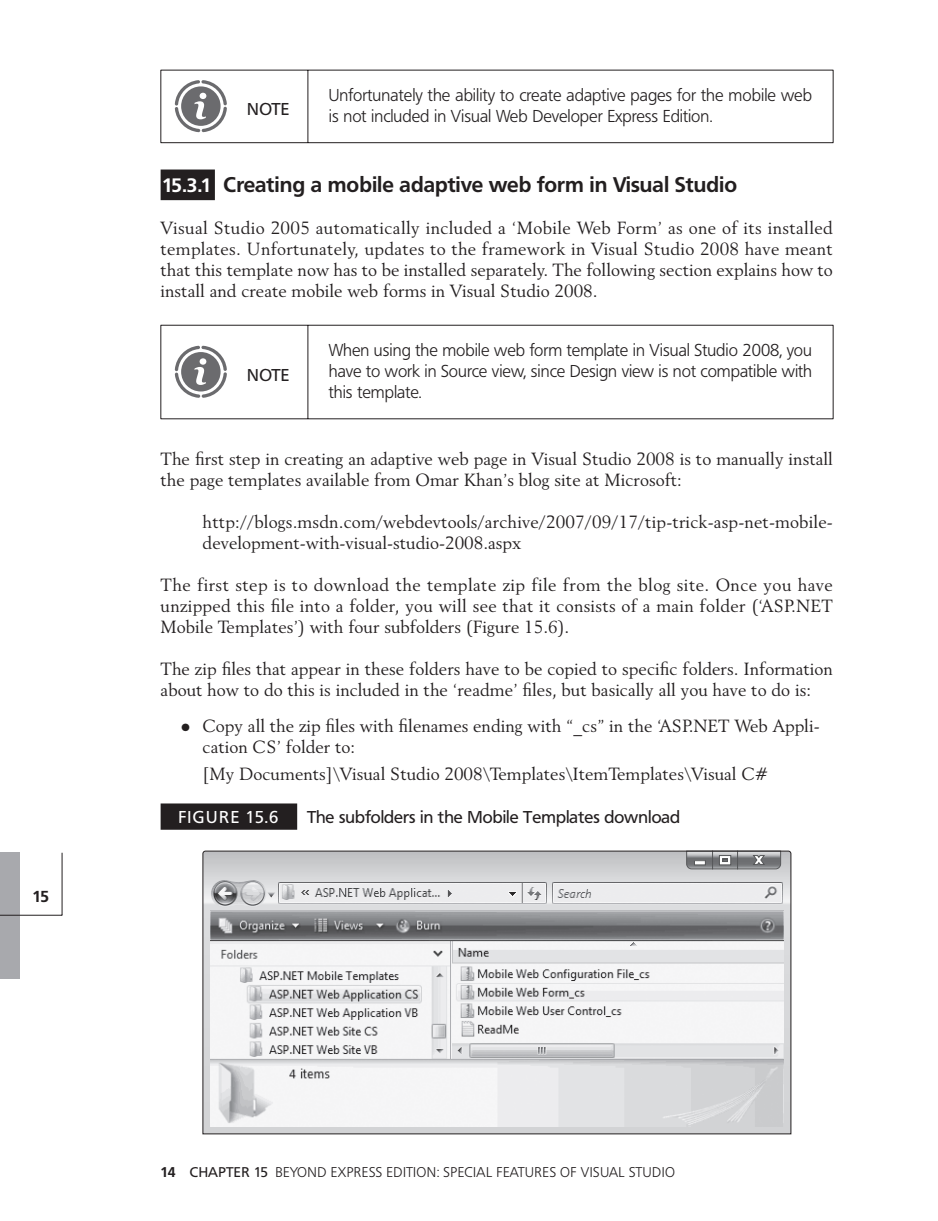
<style>
.page{position:relative;width:938px;height:1221px;background:#fff}
.page>*{position:absolute;margin:0;border:0;box-sizing:border-box;transform-origin:0 0}
.t1{font:700 21px "Frutiger BQ";color:#231f20}
.t2{font:17.5px/21px "Revival 565 BT";color:#231f20}
.t3{font:300 17.15px/21px "Frutiger BQ";color:#231f20}
.t4{font:17.15px "Frutiger BQ";color:#231f20}
.t5{font:17.15px "Frutiger BQ";letter-spacing:.075em;color:#fff}
.t6{font:700 15.75px "Frutiger BQ";color:#231f20}
.t7{font:300 14px "Frutiger BQ";letter-spacing:.03em;color:#231f20}
.s1{font-size:19.25px;color:#fff}
.s2{font-weight:700}
.s3{font-weight:400}
</style>
<div class="page">
<div style="left:0;top:852px;width:20px;height:126px;background:#a8a9ad"></div>
<hr style="left:62px;top:852px;width:1px;height:63px;background:#231f20">
<hr style="left:0;top:914px;width:62px;height:1px;background:#231f20">
<div style="left:161px;top:169px;width:54px;height:31px;background:#231f20"></div>
<hr style="left:161px;top:70px;width:147px;height:1px;background:#231f20">
<hr style="left:160px;top:70px;width:1px;height:72px;background:#231f20">
<hr style="left:308px;top:70px;width:525px;height:1px;background:#231f20">
<hr style="left:307px;top:70px;width:1px;height:72px;background:#231f20">
<hr style="left:832px;top:70px;width:1px;height:72px;background:#231f20">
<hr style="left:161px;top:142px;width:147px;height:1px;background:#231f20">
<hr style="left:308px;top:142px;width:525px;height:1px;background:#231f20">
<svg style="left:175px;top:80px;width:52px;height:52px"></svg>
<hr style="left:161px;top:325px;width:147px;height:1px;background:#231f20">
<hr style="left:160px;top:325px;width:1px;height:93px;background:#231f20">
<hr style="left:308px;top:325px;width:525px;height:1px;background:#231f20">
<hr style="left:307px;top:325px;width:1px;height:93px;background:#231f20">
<hr style="left:832px;top:325px;width:1px;height:93px;background:#231f20">
<hr style="left:161px;top:418px;width:147px;height:1px;background:#231f20">
<hr style="left:308px;top:418px;width:525px;height:1px;background:#231f20">
<svg style="left:175px;top:346px;width:52px;height:52px"></svg>
<div style="left:161px;top:803px;width:136px;height:26px;background:#231f20"></div>
<svg style="left:203px;top:850px;width:588px;height:284px"></svg>
<p class="t6" style="left:33px;top:890px;width:18px">15</p>
<p class="t4" style="left:247px;top:102px;width:43px">NOTE</p>
<p class="t3" style="left:329px;top:86px;width:485px">Unfortunately the ability to create adaptive pages for the mobile web is not included in Visual Web Developer Express Edition.</p>
<p class="t1" style="left:162px;top:176px;width:576px"><span class="s1">15.3.1</span> Creating a mobile adaptive web form in Visual Studio</p>
<p class="t2" style="left:161px;top:218px;width:674px;text-align:justify">Visual Studio 2005 automatically included a ‘Mobile Web Form’ as one of its installed templates. Unfortunately, updates to the framework in Visual Studio 2008 have meant that this template now has to be installed separately. The following section explains how to install and create mobile web forms in Visual Studio 2008.</p>
<p class="t4" style="left:247px;top:367px;width:43px">NOTE</p>
<p class="t3" style="left:329px;top:341px;width:485px;text-align:justify">When using the mobile web form template in Visual Studio 2008, you have to work in Source view, since Design view is not compatible with this template.</p>
<p class="t2" style="left:161px;top:449px;width:674px">The first step in creating an adaptive web page in Visual Studio 2008 is to manually install the page templates available from Omar Khan’s blog site at Microsoft:</p>
<p class="t2" style="left:203px;top:512px;width:632px">http://blogs.msdn.com/webdevtools/archive/2007/09/17/tip-trick-asp-net-mobile&shy;development-with-visual-studio-2008.aspx</p>
<p class="t2" style="left:161px;top:575px;width:674px;text-align:justify">The first step is to download the template zip file from the blog site. Once you have unzipped this file into a folder, you will see that it consists of a main folder (‘ASP.NET Mobile Templates’) with four subfolders (Figure 15.6).</p>
<p class="t2" style="left:161px;top:659px;width:674px">The zip files that appear in these folders have to be copied to specific folders. Information about how to do this is included in the ‘readme’ files, but basically all you have to do is:</p>
<p class="t2" style="left:203px;top:717px;width:618px;text-indent:-21px">● Copy all the zip files with filenames ending with “_cs” in the ‘ASP.NET Web Appli&shy;cation CS’ folder to:</p>
<p class="t2" style="left:203px;top:764px;width:567px">[My Documents]\Visual Studio 2008\Templates\ItemTemplates\Visual C#</p>
<p class="t5" style="left:178px;top:809px;width:101px">FIGURE 15.6</p>
<p class="t4" style="left:307px;top:809px;width:374px">The subfolders in the Mobile Templates download</p>
<p class="t7" style="left:161px;top:1166px;width:516px"><span class="s2">14</span> <span class="s3">CHAPTER 15</span> BEYOND EXPRESS EDITION: SPECIAL FEATURES OF VISUAL STUDIO</p>
</div>
